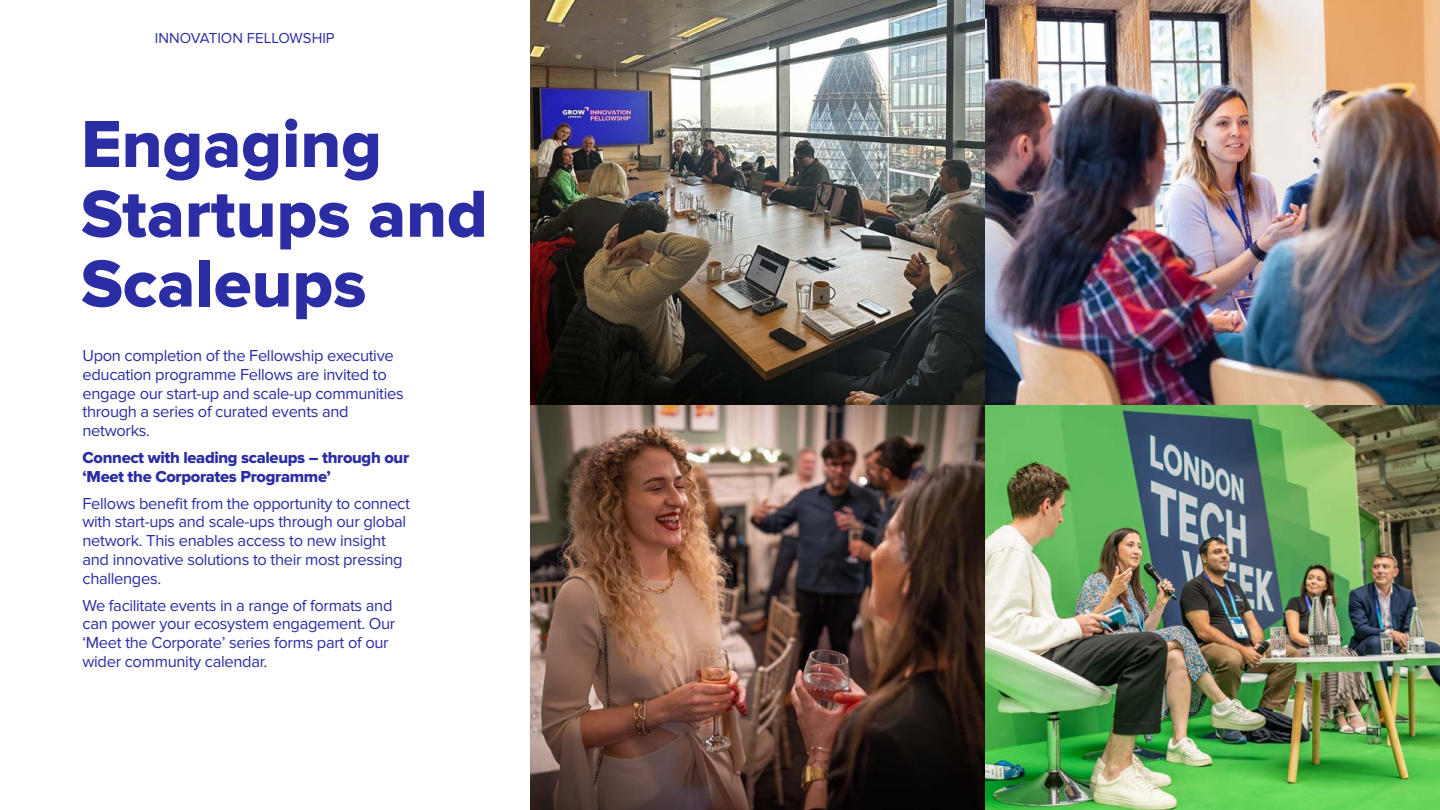
<style>
.page{position:relative;width:1440px;height:810px;background:#fff}
.page>*{position:absolute;margin:0;border:0;box-sizing:border-box;transform-origin:0 0}
.t1{font:69px/69.8px "Proxima Nova Extrabld";color:#2b2da4}
.t2{font:16.5px/18.8px "Proxima Nova";letter-spacing:-.02em;color:#2b2da4}
.t3{font:16.5px/18.8px "Proxima Nova Extrabld";letter-spacing:-.02em;color:#2b2da4}
.t4{font:15px "Proxima Nova";color:#2b2da4}
</style>
<div class="page">
<img style="left:984px;top:0;width:456px;height:405px">
<img style="left:530px;top:0;width:454px;height:405px">
<img style="left:984px;top:405px;width:456px;height:405px">
<img style="left:530px;top:405px;width:454px;height:405px">
<p class="t4" style="left:155px;top:29px;width:181px">INNOVATION FELLOWSHIP</p>
<h1 class="t1" style="left:81px;top:111px;width:408px">Engaging<br>Startups and<br>Scaleups</h1>
<p class="t2" style="left:82px;top:346px;width:323px">Upon completion of the Fellowship executive education programme Fellows are invited to engage our start-up and scale-up communities through a series of curated events and networks.</p>
<p class="t3" style="left:82px;top:449px;width:328px">Connect with leading scaleups – through our ‘Meet the Corporates Programme’</p>
<p class="t2" style="left:82px;top:494px;width:329px">Fellows benefit from the opportunity to connect with start-ups and scale-ups through our global network. This enables access to new insight and innovative solutions to their most pressing challenges.</p>
<p class="t2" style="left:82px;top:596px;width:314px">We facilitate events in a range of formats and can power your ecosystem engagement. Our ‘Meet the Corporate’ series forms part of our wider community calendar.</p>
</div>
